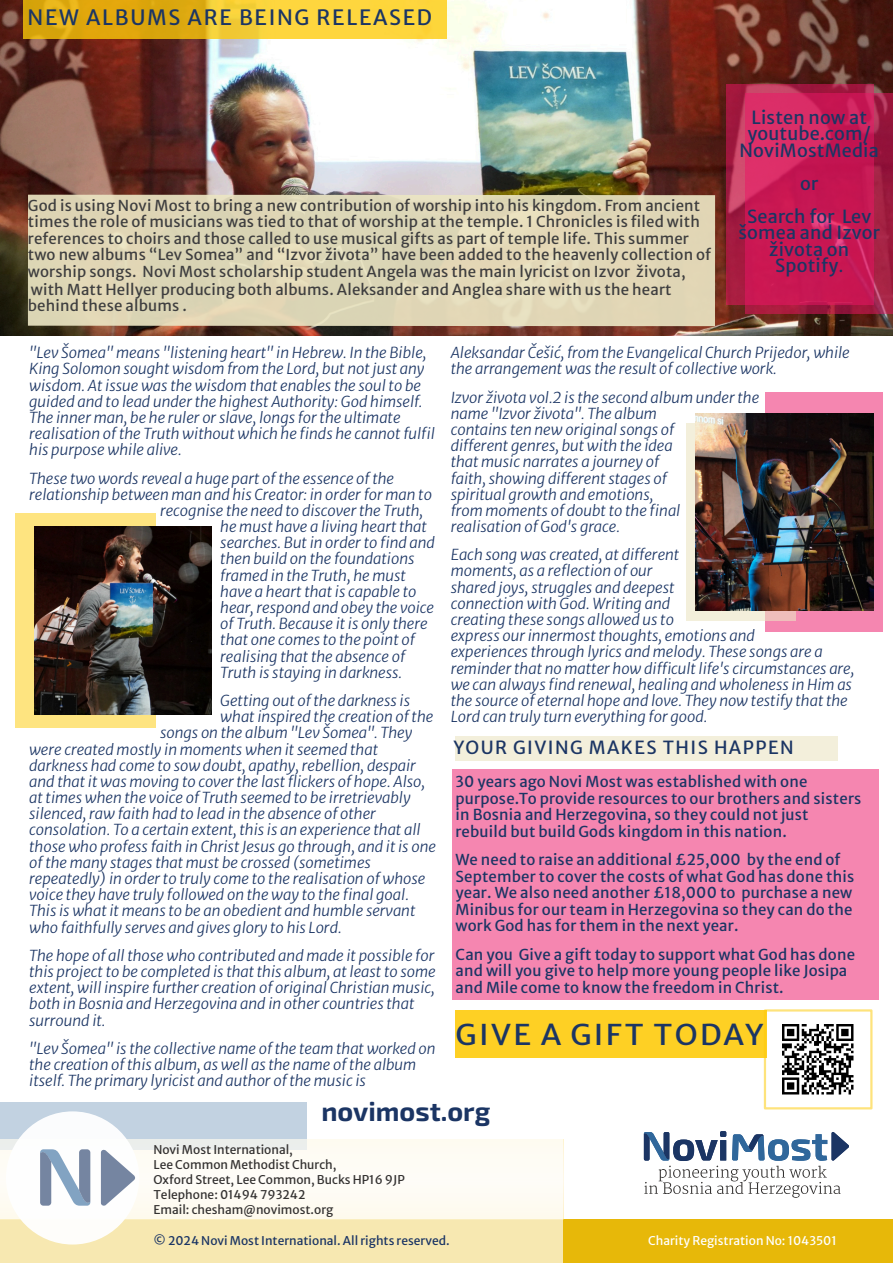
<style>
.page{position:relative;width:893px;height:1263px;background:#fff}
.page>*{position:absolute;margin:0;border:0;box-sizing:border-box;transform-origin:0 0}
.t1{font:28.5px "Merriweather Sans";letter-spacing:.08em;color:#1b3564;scale:1.05 1}
.t2{font:700 27px "Exo 2.0";color:#1b3564}
.t3{font:21px "Merriweather Sans";letter-spacing:.08em;color:#1b3564}
.t4{font:18px/16.5px "Merriweather Sans";letter-spacing:.01em;color:#1b3564;text-align:center}
.t5{font:18px "Merriweather Sans";letter-spacing:.08em;color:#1b3564}
.t6{font:italic 300 15px/16.2px "Merriweather Sans";color:#1b3564}
.t7{font:15px/16.5px "Merriweather Sans";letter-spacing:.01em;color:#1b3564}
.t8{font:15px/16.5px "Merriweather Sans";letter-spacing:.01em;color:#3e3e3f}
.t9{font:12px/15px "Merriweather Sans";color:#343231}
.t10{font:12px "Merriweather Sans";color:#1b3564}
.t11{font:12px "Merriweather Sans";color:#fff}
.s1{font-size:15px}
</style>
<div class="page">
<div style="left:766px;top:392px;width:117px;height:239px;background:#f586b0"></div>
<img style="left:0;top:0;width:893px;height:335px">
<svg style="left:644px;top:1131px;width:205px;height:67px"></svg>
<div style="left:0;top:1219px;width:893px;height:44px;background:#e7b809"></div>
<div style="left:0;top:1102px;width:307px;height:48px;background:#c2d2e1"></div>
<div style="left:6px;top:1111px;width:133px;height:133px;background:#fff;border-radius:50%"></div>
<div style="left:0;top:1139px;width:563px;height:124px;background:#fff;opacity:.69"></div>
<svg style="left:40px;top:1149px;width:96px;height:57px"></svg>
<div style="left:686px;top:423px;width:110px;height:198px;background:#ebe5c3;opacity:.6"></div>
<div style="left:15px;top:513px;width:141px;height:215px;background:#fee480"></div>
<img style="left:35px;top:527px;width:177px;height:188px">
<img style="left:695px;top:413px;width:178px;height:197px">
<div style="left:23px;top:0;width:423px;height:38px;background:#fecb09;opacity:.53"></div>
<div style="left:726px;top:85px;width:147px;height:220px;background:#ec1566;opacity:.51"></div>
<div style="left:746px;top:94px;width:147px;height:220px;background:#ec1566;opacity:.51"></div>
<div style="left:456px;top:736px;width:382px;height:24px;background:#f3efdb"></div>
<div style="left:452px;top:770px;width:426px;height:230px;background:#f586b0"></div>
<div style="left:456px;top:1010px;width:311px;height:47px;background:#fed024"></div>
<img style="left:783px;top:1024px;width:70px;height:70px">
<svg style="left:28px;top:195px;width:687px;height:131px;background:#dfd6b6"></svg>
<h3 class="t3" style="left:28px;top:4px;width:406px">NEW ALBUMS ARE BEING RELEASED</h3>
<p class="t8" style="left:28px;top:197px;width:685px">God is using Novi Most to bring a new contribution of worship into his kingdom. From ancient times the role of musicians was tied to that of worship at the temple. 1 Chronicles is filed with references to choirs and those called to use musical gifts as part of temple life. This summer two new albums “Lev Somea” and “Izvor života” have been added to the heavenly collection of worship songs. Novi Most scholarship student Angela was the main lyricist on Izvor života,</p>
<p class="t8" style="left:28px;top:281px;width:645px">with Matt Hellyer producing both albums. Aleksander and Anglea share with us the heart behind these albums .</p>
<p class="t4" style="left:739px;top:109px;width:141px">Listen now at youtube.com/<br>NoviMostMedia</p>
<p class="t4" style="left:747px;top:167px;width:126px;line-height:33px">or<br>Search for Lev</p>
<p class="t4" style="left:738px;top:224px;width:143px">šomea and Izvor života on<br>Spotify<span class="s1">.</span></p>
<p class="t6" style="left:29px;top:345px;width:407px">"Lev Šomea" means "listening heart" in Hebrew. In the Bible, King Solomon sought wisdom from the Lord, but not just any wisdom. At issue was the wisdom that enables the soul to be guided and to lead under the highest Authority: God himself.<br>The inner man, be he ruler or slave, longs for the ultimate realisation of the Truth without which he finds he cannot fulfil his purpose while alive.</p>
<p class="t6" style="left:29px;top:470px;width:366px">These two words reveal a huge part of the essence of the</p>
<p class="t6" style="left:29px;top:486px;width:404px">relationship between man and his Creator: in order for man to</p>
<p class="t6" style="left:160px;top:502px;width:265px">recognise the need to discover the Truth,</p>
<p class="t6" style="left:220px;top:519px;width:208px">he must have a living heart that</p>
<p class="t6" style="left:220px;top:535px;width:216px">searches. But in order to find and</p>
<p class="t6" style="left:220px;top:551px;width:196px">then build on the foundations</p>
<p class="t6" style="left:220px;top:567px;width:187px">framed in the Truth, he must</p>
<p class="t6" style="left:220px;top:583px;width:198px">have a heart that is capable to</p>
<p class="t6" style="left:220px;top:600px;width:215px">hear, respond and obey the voice</p>
<p class="t6" style="left:220px;top:616px;width:209px">of Truth. Because it is only there</p>
<p class="t6" style="left:220px;top:632px;width:196px">that one comes to the point of</p>
<p class="t6" style="left:220px;top:648px;width:186px">realising that the absence of</p>
<p class="t6" style="left:220px;top:664px;width:183px">Truth is staying in darkness.</p>
<p class="t6" style="left:220px;top:692px;width:191px">Getting out of the darkness is</p>
<p class="t6" style="left:220px;top:709px;width:215px">what inspired the creation of the</p>
<p class="t6" style="left:160px;top:725px;width:254px">songs on the album "Lev Šomea". They</p>
<p class="t6" style="left:29px;top:741px;width:350px">were created mostly in moments when it seemed that</p>
<p class="t6" style="left:29px;top:757px;width:388px">darkness had come to sow doubt, apathy, rebellion, despair</p>
<p class="t6" style="left:29px;top:773px;width:397px">and that it was moving to cover the last flickers of hope. Also,</p>
<p class="t6" style="left:29px;top:790px;width:383px">at times when the voice of Truth seemed to be irretrievably</p>
<p class="t6" style="left:29px;top:806px;width:348px">silenced, raw faith had to lead in the absence of other</p>
<p class="t6" style="left:29px;top:822px;width:393px">consolation. To a certain extent, this is an experience that all</p>
<p class="t6" style="left:29px;top:838px;width:408px">those who profess faith in Christ Jesus go through, and it is one</p>
<p class="t6" style="left:29px;top:854px;width:343px">of the many stages that must be crossed (sometimes</p>
<p class="t6" style="left:29px;top:871px;width:398px">repeatedly) in order to truly come to the realisation of whose</p>
<p class="t6" style="left:29px;top:887px;width:381px">voice they have truly followed on the way to the final goal.</p>
<p class="t6" style="left:29px;top:903px;width:388px">This is what it means to be an obedient and humble servant</p>
<p class="t6" style="left:29px;top:919px;width:314px">who faithfully serves and gives glory to his Lord.</p>
<p class="t6" style="left:29px;top:947px;width:408px">The hope of all those who contributed and made it possible for this project to be completed is that this album, at least to some extent, will inspire further creation of original Christian music, both in Bosnia and Herzegovina and in other countries that surround it.</p>
<p class="t6" style="left:29px;top:1040px;width:408px">"Lev Šomea" is the collective name of the team that worked on the creation of this album, as well as the name of the album itself. The primary lyricist and author of the music is</p>
<p class="t6" style="left:451px;top:345px;width:401px">Aleksandar Češić, from the Evangelical Church Prijedor, while the arrangement was the result of collective work.</p>
<p class="t6" style="left:451px;top:389px;width:310px">Izvor života vol.2 is the second album under the name "Izvor života". The album<br>contains ten new original songs of<br>different genres, but with the idea<br>that music narrates a journey of<br>faith, showing different stages of<br>spiritual growth and emotions,<br>from moments of doubt to the final<br>realisation of God's grace.</p>
<p class="t6" style="left:451px;top:547px;width:405px">Each song was created, at different<br>moments, as a reflection of our<br>shared joys, struggles and deepest<br>connection with God. Writing and<br>creating these songs allowed us to<br>express our innermost thoughts, emotions and<br>experiences through lyrics and melody. These songs are a reminder that no matter how difficult life's circumstances are, we can always find renewal, healing and wholeness in Him as the source of eternal hope and love. They now testify that the Lord can truly turn everything for good.</p>
<p class="t5" style="left:453px;top:737px;width:342px">YOUR GIVING MAKES THIS HAPPEN</p>
<p class="t7" style="left:456px;top:774px;width:407px">30 years ago Novi Most was established with one purpose.To provide resources to our brothers and sisters in Bosnia and Herzegovina, so they could not just rebuild but build Gods kingdom in this nation.</p>
<p class="t7" style="left:456px;top:852px;width:400px">We need to raise an additional £25,000 by the end of September to cover the costs of what God has done this year. We also need another £18,000 to purchase a new Minibus for our team in Herzegovina so they can do the work God has for them in the next year.</p>
<p class="t7" style="left:456px;top:946px;width:401px">Can you Give a gift today to support what God has done and will you give to help more young people like Josipa and Mile come to know the freedom in Christ.</p>
<h1 class="t1" style="left:456px;top:1017px;width:295px">GIVE A GIFT TODAY</h1>
<h2 class="t2" style="left:321px;top:1102px;width:170px">novimost.org</h2>
<p class="t9" style="left:153px;top:1142px;width:253px">Novi Most International,<br>Lee Common Methodist Church,<br>Oxford Street, Lee Common, Bucks HP16 9JP<br>Telephone: 01494 793242<br>Email: chesham@novimost.org</p>
<p class="t10" style="left:153px;top:1233px;width:298px">© 2024 Novi Most International. All rights reserved.</p>
<p class="t11" style="left:648px;top:1233px;width:190px">Charity Registration No: 1043501</p>
</div>
